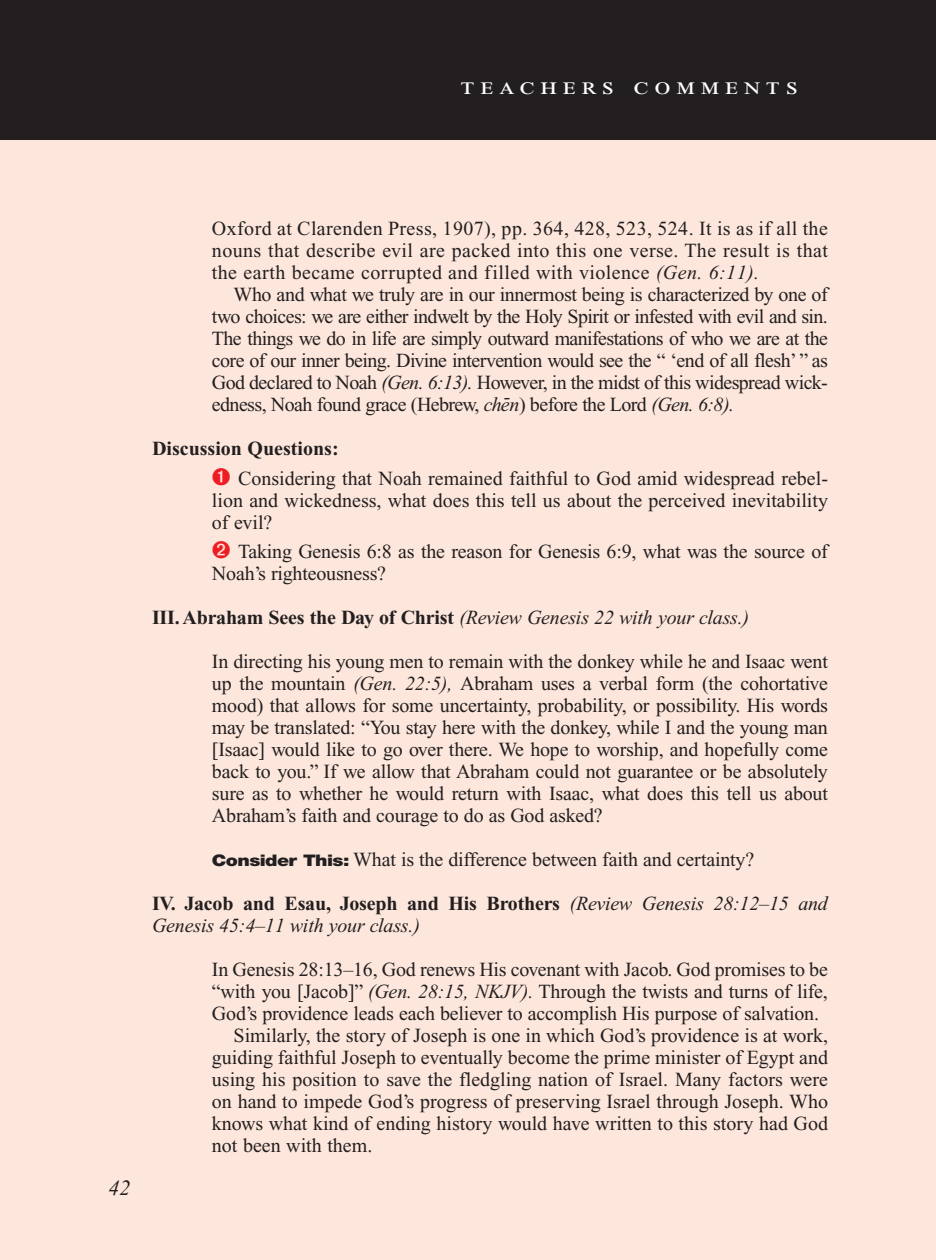
<style>
.page{position:relative;width:936px;height:1260px;background:#fff}
.page>*{position:absolute;margin:0;border:0;box-sizing:border-box;transform-origin:0 0}
.Teachers_Comments_He{font:24px "Times New Roman PS Std";letter-spacing:.2em;color:#fff;scale:1.2 1}
.t1{font:italic 22px "Times New Roman PS Std";color:#231f20}
.Objectives_Body_Text{font:20px/22px "Times New Roman PS Std";letter-spacing:-.01em;color:#231f20;text-align:justify}
.Bulleted_Points1{font:20px/22px "Times New Roman PS Std";color:#231f20;text-align:justify}
.Roman_Numeral_Sub_He{font:italic 20px/22px "Times New Roman PS Std";letter-spacing:-.01em;color:#231f20}
.Roman_Numeral_Sub_He-2{font:700 20px "Times New Roman PS Std";color:#231f20}
.s1{font-style:italic}
.s2{font-weight:700;font-style:normal}
.s3{font-family:"Helvetica Neue LT Std";font-weight:900;font-size:16px}
</style>
<div class="page">
<div style="left:0;top:134px;width:936px;height:1126px;background:#fde7dc"></div>
<div style="left:0;top:0;width:936px;height:140px;background:#231f20"></div>
<p class="Teachers_Comments_He" style="left:461px;top:73px;width:283px">teachers comments</p>
<p class="t1" style="left:109px;top:1176px;width:24px">42</p>
<p class="Objectives_Body_Text" style="left:212px;top:217px;width:618px">Oxford at Clarenden Press, 1907), pp. 364, 428, 523, 524. It is as if all the nouns that describe evil are packed into this one verse. The result is that the earth became corrupted and filled with violence <span class="s1">(Gen. 6:11).</span></p>
<p class="Objectives_Body_Text" style="left:212px;top:283px;width:618px;text-indent:22px">Who and what we truly are in our innermost being is characterized by one of two choices: we are either indwelt by the Holy Spirit or infested with evil and sin.<br>The things we do in life are simply outward manifestations of who we are at the core of our inner being. Divine intervention would see the “ ‘end of all flesh’ ” as God declared to Noah <span class="s1">(Gen. 6:13).</span> However, in the midst of this widespread wick&shy;edness, Noah found grace (Hebrew, <span class="s1">ch</span><sup>-</sup><span class="s1">en</span>) before the Lord <span class="s1">(Gen. 6:8).</span></p>
<p class="Roman_Numeral_Sub_He-2" style="left:152px;top:437px;width:188px">Discussion Questions:</p>
<p class="Bulleted_Points1" style="left:212px;top:467px;width:618px;text-indent:26px">Considering that Noah remained faithful to God amid widespread rebel&shy;lion and wickedness, what does this tell us about the perceived inevitability of evil?</p>
<p class="Bulleted_Points1" style="left:212px;top:541px;width:618px;text-indent:26px">Taking Genesis 6:8 as the reason for Genesis 6:9, what was the source of<br>Noah’s righteousness?</p>
<p class="Roman_Numeral_Sub_He" style="left:152px;top:607px;width:599px"><span class="s2">III. Abraham Sees the Day of Christ</span> (Review Genesis 22 with your class.)</p>
<p class="Objectives_Body_Text" style="left:212px;top:651px;width:618px">In directing his young men to remain with the donkey while he and Isaac went up the mountain <span class="s1">(Gen. 22:5),</span> Abraham uses a verbal form (the cohortative mood) that allows for some uncertainty, probability, or possibility. His words may be translated: “You stay here with the donkey, while I and the young man [Isaac] would like to go over there. We hope to worship, and hopefully come back to you.” If we allow that Abraham could not guarantee or be absolutely sure as to whether he would return with Isaac, what does this tell us about Abraham’s faith and courage to do as God asked?</p>
<p class="Objectives_Body_Text" style="left:212px;top:849px;width:544px"><span class="s3">Consider This:</span> What is the difference between faith and certainty?</p>
<p class="Roman_Numeral_Sub_He" style="left:152px;top:893px;width:677px"><span class="s2">IV. Jacob and Esau, Joseph and His Brothers</span> (Review Genesis 28:12–15 and<br>Genesis 45:4–11 with your class.)</p>
<p class="Objectives_Body_Text" style="left:212px;top:959px;width:617px">In Genesis 28:13–16, God renews His covenant with Jacob. God promises to be “with you [Jacob]” <span class="s1">(Gen. 28:15, NKJV).</span> Through the twists and turns of life, God’s providence leads each believer to accomplish His purpose of salvation.</p>
<p class="Objectives_Body_Text" style="left:212px;top:1025px;width:618px;text-indent:22px">Similarly, the story of Joseph is one in which God’s providence is at work, guiding faithful Joseph to eventually become the prime minister of Egypt and using his position to save the fledgling nation of Israel. Many factors were on hand to impede God’s progress of preserving Israel through Joseph. Who knows what kind of ending history would have written to this story had God not been with them.</p>
</div>
